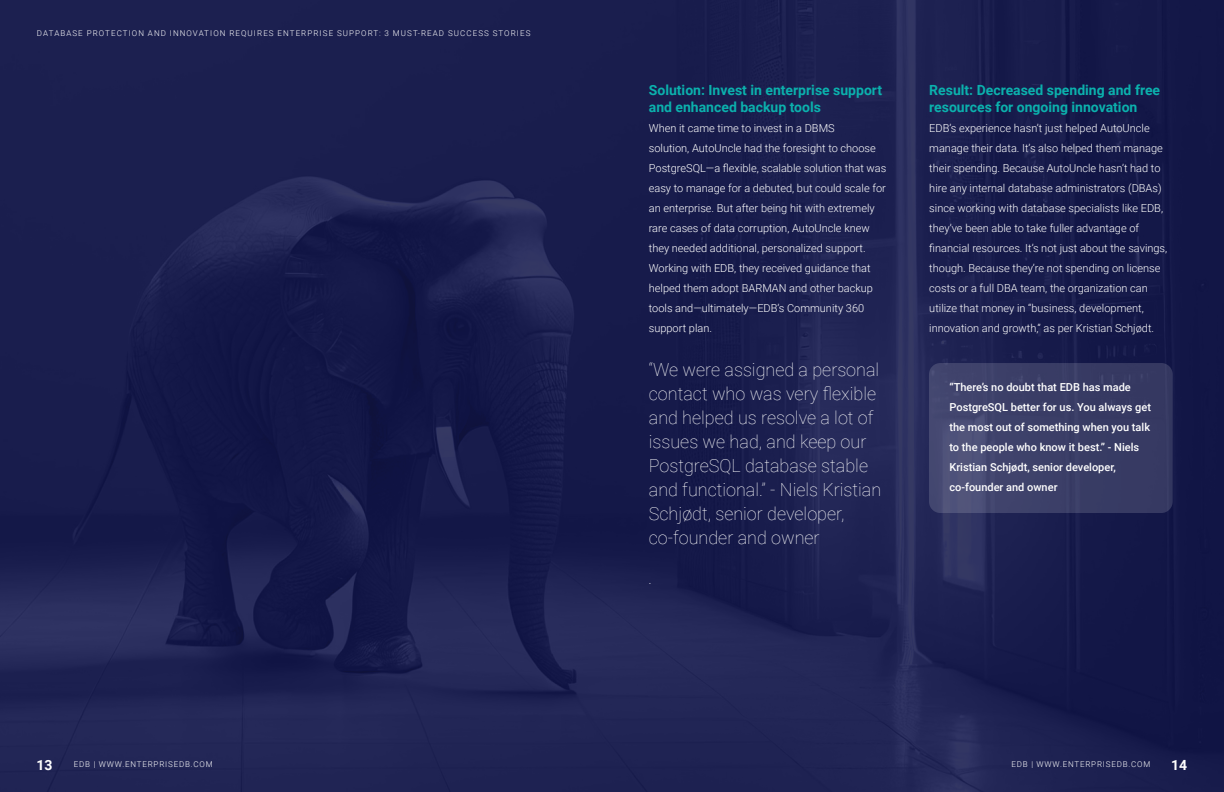
<style>
.page{position:relative;width:1224px;height:792px;background:#fff}
.page>*{position:absolute;margin:0;border:0;box-sizing:border-box;transform-origin:0 0}
.t1{font:100 18px/24px "Roboto";color:#fff}
.t2{font:700 14px/17px "Roboto";color:#0bb1ad}
.t3{font:700 14px "Roboto";color:#fff}
.t4{font:300 11px/20px "Roboto";color:#fff}
.t5{font:500 11px/20px "Roboto";color:#fff}
.t6{font:300 8px "Roboto";letter-spacing:.135em;color:#fff}
.t7{font:300 8px "Roboto";letter-spacing:.1em;color:#fff}
</style>
<div class="page">
<img style="left:0;top:0;width:1224px;height:792px">
<div style="left:929px;top:363px;width:244px;height:150px;background:linear-gradient(to right,#484b74,#32355e);border-radius:11px"></div>
<p class="t6" style="left:37px;top:28px;width:495px">DATABASE PROTECTION AND INNOVATION REQUIRES ENTERPRISE SUPPORT: 3 MUST-READ SUCCESS STORIES</p>
<p class="t2" style="left:649px;top:81px;width:235px">Solution: Invest in enterprise support and enhanced backup tools</p>
<p class="t4" style="left:649px;top:118px;width:239px">When it came time to invest in a DBMS<br>solution, AutoUncle had the foresight to choose PostgreSQL—a flexible, scalable solution that was easy to manage for a debuted, but could scale for an enterprise. But after being hit with extremely rare cases of data corruption, AutoUncle knew they needed additional, personalized support.<br>Working with EDB, they received guidance that helped them adopt BARMAN and other backup tools and—ultimately—EDB’s Community 360 support plan.</p>
<h1 class="t1" style="left:649px;top:357px;width:234px">“We were assigned a personal contact who was very flexible and helped us resolve a lot of issues we had, and keep our<br>PostgreSQL database stable and functional.” - Niels Kristian<br>Schjødt, senior developer, co-founder and owner</h1>
<p class="t4" style="left:649px;top:570px;width:4px">.</p>
<p class="t2" style="left:929px;top:81px;width:232px">Result: Decreased spending and free resources for ongoing innovation</p>
<p class="t4" style="left:929px;top:118px;width:240px">EDB’s experience hasn’t just helped AutoUncle manage their data. It’s also helped them manage their spending. Because AutoUncle hasn’t had to hire any internal database administrators (DBAs) since working with database specialists like EDB, they’ve been able to take fuller advantage of financial resources. It’s not just about the savings, though. Because they’re not spending on license costs or a full DBA team, the organization can utilize that money in “business, development, innovation and growth,” as per Kristian Schjødt.</p>
<p class="t5" style="left:949px;top:377px;width:203px">“There’s no doubt that EDB has made PostgreSQL better for us. You always get the most out of something when you talk to the people who know it best.” - Niels Kristian Schjødt, senior developer, co-founder and owner</p>
<p class="t3" style="left:36px;top:755px;width:18px">13</p>
<p class="t7" style="left:74px;top:759px;width:140px">EDB | WWW.ENTERPRISEDB.COM</p>
<p class="t7" style="left:1012px;top:759px;width:140px">EDB | WWW.ENTERPRISEDB.COM</p>
<p class="t3" style="left:1171px;top:755px;width:18px">14</p>
</div>
